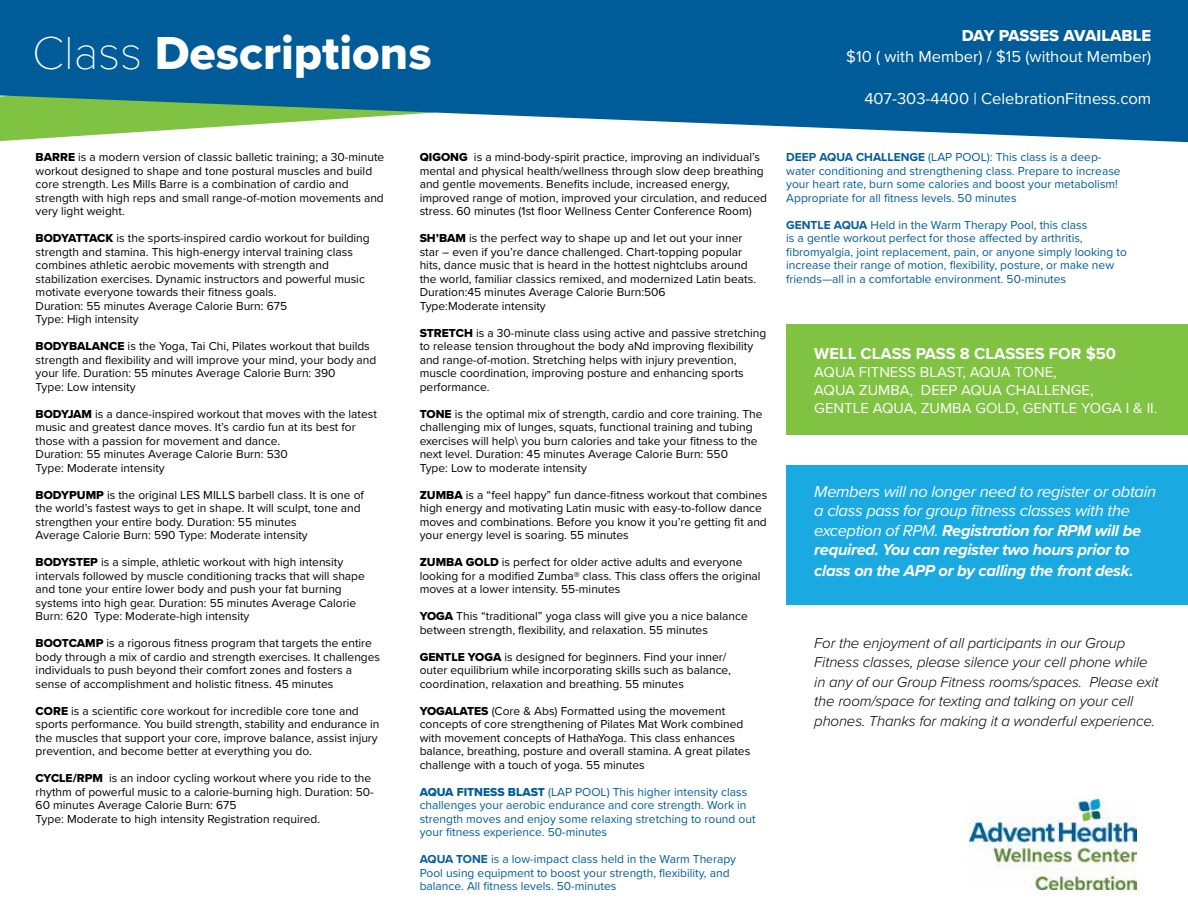
<style>
.page{position:relative;width:1188px;height:918px;background:#fff}
.page>*{position:absolute;margin:0;border:0;box-sizing:border-box;transform-origin:0 0}
.t1{font:48px "Proxima Nova Extrabld";color:#fff}
.t2{font:italic 16.5px/19.5px "Proxima Nova";letter-spacing:-.02em;color:#fff}
.t3{font:16.5px "Proxima Nova";color:#fff}
.t4{font:italic 700 16.5px "Proxima Nova";letter-spacing:-.02em;color:#fff}
.t5{font:700 16.5px "Proxima Nova";color:#fff}
.t6{font:16.5px "Proxima Nova Extrabld";color:#fff}
.t7{font:italic 300 15px/19.5px "Proxima Nova";letter-spacing:-.01em;color:#000}
.t8{font:15px/18px "Proxima Nova";color:#fff}
.t9{font:12px/13.5px "Proxima Nova";color:#000}
.t10{font:12px/13.5px "Proxima Nova";color:#005c99}
.s1{font-family:"Proxima Nova T";font-weight:100}
.s2{font-family:"Proxima Nova Extrabld"}
.s3{font-weight:700}
</style>
<div class="page">
<div style="left:786px;top:325px;width:402px;height:110px;background:#80c343"></div>
<div style="left:786px;top:466px;width:402px;height:139px;background:#1ba9e1"></div>
<svg style="left:0;top:0;width:1188px;height:142px;background:#29779f"></svg>
<div style="left:825px;top:28px;width:326px;height:87px;background:#005c99"></div>
<img style="left:970px;top:800px;width:166px;height:89px">
<h1 class="t1" style="left:32px;top:18px;width:401px"><span class="s1">Class</span> Descriptions</h1>
<h2 class="t6" style="left:962px;top:23px;width:191px">DAY PASSES AVAILABLE</h2>
<h2 class="t3" style="left:846px;top:44px;width:306px">$10 ( with Member) / $15 (without Member)</h2>
<h2 class="t3" style="left:864px;top:86px;width:288px">407-303-4400 | CelebrationFitness.com</h2>
<p class="t9" style="left:36px;top:150px;width:350px"><span class="s2">BARRE</span> is a modern version of classic balletic training; a 30-minute workout designed to shape and tone postural muscles and build core strength. Les Mills Barre is a combination of cardio and strength with high reps and small range-of-motion movements and very light weight.</p>
<p class="t9" style="left:36px;top:231px;width:336px"><span class="s2">BODYATTACK</span> is the sports-inspired cardio workout for building strength and stamina. This high-energy interval training class combines athletic aerobic movements with strength and stabilization exercises. Dynamic instructors and powerful music motivate everyone towards their fitness goals.<br>Duration: 55 minutes Average Calorie Burn: 675<br>Type: High intensity</p>
<p class="t9" style="left:36px;top:339px;width:342px"><span class="s2">BODYBALANCE</span> is the Yoga, Tai Chi, Pilates workout that builds strength and flexibility and will improve your mind, your body and your life. Duration: 55 minutes Average Calorie Burn: 390<br>Type: Low intensity</p>
<p class="t9" style="left:36px;top:407px;width:343px"><span class="s2">BODYJAM</span> is a dance-inspired workout that moves with the latest music and greatest dance moves. It’s cardio fun at its best for those with a passion for movement and dance.<br>Duration: 55 minutes Average Calorie Burn: 530<br>Type: Moderate intensity</p>
<p class="t9" style="left:36px;top:488px;width:330px"><span class="s2">BODYPUMP</span> is the original LES MILLS barbell class. It is one of the world’s fastest ways to get in shape. It will sculpt, tone and strengthen your entire body. Duration: 55 minutes<br>Average Calorie Burn: 590 Type: Moderate intensity</p>
<p class="t9" style="left:36px;top:555px;width:331px"><span class="s2">BODYSTEP</span> is a simple, athletic workout with high intensity intervals followed by muscle conditioning tracks that will shape and tone your entire lower body and push your fat burning systems into high gear. Duration: 55 minutes Average Calorie Burn: 620 Type: Moderate-high intensity</p>
<p class="t9" style="left:36px;top:636px;width:346px"><span class="s2">BOOTCAMP</span> is a rigorous fitness program that targets the entire body through a mix of cardio and strength exercises. It challenges individuals to push beyond their comfort zones and fosters a sense of accomplishment and holistic fitness. 45 minutes</p>
<p class="t9" style="left:36px;top:704px;width:345px"><span class="s2">CORE</span> is a scientific core workout for incredible core tone and sports performance. You build strength, stability and endurance in the muscles that support your core, improve balance, assist injury prevention, and become better at everything you do.</p>
<p class="t9" style="left:36px;top:771px;width:340px"><span class="s2">CYCLE/RPM</span> is an indoor cycling workout where you ride to the rhythm of powerful music to a calorie-burning high. Duration: 50- 60 minutes Average Calorie Burn: 675<br>Type: Moderate to high intensity Registration required.</p>
<p class="t9" style="left:420px;top:150px;width:349px"><span class="s2">QIGONG</span> is a mind-body-spirit practice, improving an individual’s mental and physical health/wellness through slow deep breathing and gentle movements. Benefits include, increased energy, improved range of motion, improved your circulation, and reduced stress. 60 minutes (1st floor Wellness Center Conference Room)</p>
<p class="t9" style="left:420px;top:231px;width:338px"><span class="s2">SH’BAM</span> is the perfect way to shape up and let out your inner star – even if you’re dance challenged. Chart-topping popular hits, dance music that is heard in the hottest nightclubs around the world, familiar classics remixed, and modernized Latin beats.<br>Duration:45 minutes Average Calorie Burn:506<br>Type:Moderate intensity</p>
<p class="t9" style="left:420px;top:326px;width:348px"><span class="s2">STRETCH</span> is a 30-minute class using active and passive stretching to release tension throughout the body aNd improving flexibility and range-of-motion. Stretching helps with injury prevention, muscle coordination, improving posture and enhancing sports performance.</p>
<p class="t9" style="left:420px;top:407px;width:344px"><span class="s2">TONE</span> is the optimal mix of strength, cardio and core training. The challenging mix of lunges, squats, functional training and tubing exercises will help\ you burn calories and take your fitness to the next level. Duration: 45 minutes Average Calorie Burn: 550<br>Type: Low to moderate intensity</p>
<p class="t9" style="left:420px;top:488px;width:349px"><span class="s2">ZUMBA</span> is a “feel happy” fun dance-fitness workout that combines high energy and motivating Latin music with easy-to-follow dance moves and combinations. Before you know it you’re getting fit and your energy level is soaring. 55 minutes</p>
<p class="t9" style="left:420px;top:555px;width:342px"><span class="s2">ZUMBA GOLD</span> is perfect for older active adults and everyone looking for a modified Zumba® class. This class offers the original moves at a lower intensity. 55-minutes</p>
<p class="t9" style="left:420px;top:609px;width:330px"><span class="s2">YOGA</span> This “traditional” yoga class will give you a nice balance between strength, flexibility, and relaxation. 55 minutes</p>
<p class="t9" style="left:420px;top:650px;width:313px"><span class="s2">GENTLE YOGA</span> is designed for beginners. Find your inner/ outer equilibrium while incorporating skills such as balance, coordination, relaxation and breathing. 55 minutes</p>
<p class="t9" style="left:420px;top:704px;width:332px"><span class="s2">YOGALATES</span> (Core &amp; Abs) Formatted using the movement concepts of core strengthening of Pilates Mat Work combined with movement concepts of HathaYoga. This class enhances balance, breathing, posture and overall stamina. A great pilates challenge with a touch of yoga. 55 minutes</p>
<p class="t10" style="left:420px;top:785px;width:337px"><span class="s2">AQUA FITNESS BLAST</span> (LAP POOL) This higher intensity class challenges your aerobic endurance and core strength. Work in strength moves and enjoy some relaxing stretching to round out your fitness experience. 50-minutes</p>
<p class="t10" style="left:420px;top:852px;width:318px"><span class="s3">AQUA TONE</span> is a low-impact class held in the Warm Therapy<br>Pool using equipment to boost your strength, flexibility, and balance. All fitness levels. 50-minutes</p>
<p class="t10" style="left:786px;top:150px;width:336px"><span class="s3">DEEP AQUA CHALLENGE</span> (LAP POOL): This class is a deep&shy;water conditioning and strengthening class. Prepare to increase your heart rate, burn some calories and boost your metabolism!<br>Appropriate for all fitness levels. 50 minutes</p>
<p class="t10" style="left:786px;top:218px;width:342px"><span class="s3">GENTLE AQUA</span> Held in the Warm Therapy Pool, this class<br>is a gentle workout perfect for those affected by arthritis, fibromyalgia, joint replacement, pain, or anyone simply looking to increase their range of motion, flexibility, posture, or make new friends—all in a comfortable environment. 50-minutes</p>
<h2 class="t5" style="left:814px;top:341px;width:303px">WELL CLASS PASS 8 CLASSES FOR $50</h2>
<p class="t8" style="left:814px;top:362px;width:345px">AQUA FITNESS BLAST, AQUA TONE,<br>AQUA ZUMBA, DEEP AQUA CHALLENGE,<br>GENTLE AQUA, ZUMBA GOLD, GENTLE YOGA I &amp; II.</p>
<h2 class="t2" style="left:814px;top:481px;width:343px">Members will no longer need to register or obtain a class pass for group fitness classes with the exception of RPM. <span class="s3">Registration for RPM will be required. You can register two hours prior to</span></h2>
<h2 class="t4" style="left:814px;top:558px;width:321px">class on the APP or by calling the front desk.</h2>
<p class="t7" style="left:814px;top:632px;width:346px">For the enjoyment of all participants in our Group Fitness classes, please silence your cell phone while in any of our Group Fitness rooms/spaces. Please exit the room/space for texting and talking on your cell phones. Thanks for making it a wonderful experience.</p>
</div>
